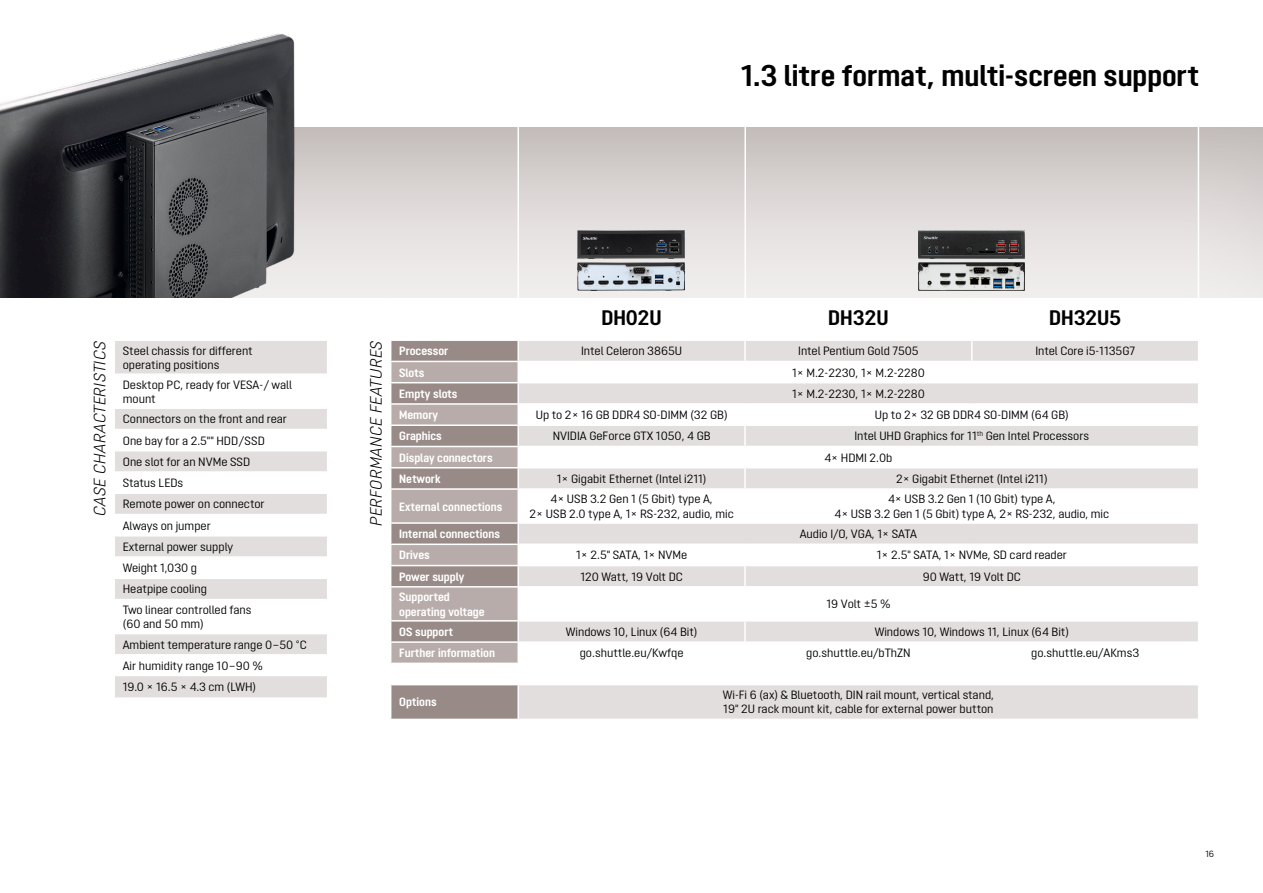
<style>
.page{position:relative;width:1263px;height:893px;background:#fff}
.page>*{position:absolute;margin:0;border:0;box-sizing:border-box;transform-origin:0 0}
.t1{font:700 30px "Opinion Pro";color:#000}
.t2{font:700 21px "Opinion Pro";color:#000}
.t3{font:italic 300 16.5px "Opinion Pro";letter-spacing:.02em;color:#000}
.t4{font:12px/21.1px "Opinion Pro";color:#000}
.t5{font:700 12px/14.4px "Opinion Pro";color:#fff}
.t6{font:9px "Opinion Pro";color:#000}
</style>
<div class="page">
<div style="left:0;top:126px;width:1263px;height:172px;background:#000;opacity:.1"></div>
<hr style="left:1198px;top:128px;width:1px;height:170px;background:#fff">
<img style="left:578px;top:230px;width:106px;height:29px">
<img style="left:918px;top:230px;width:107px;height:29px">
<img style="left:578px;top:262px;width:106px;height:29px">
<img style="left:918px;top:262px;width:107px;height:28px">
<hr style="left:744px;top:128px;width:2px;height:170px;background:#fff">
<hr style="left:517px;top:128px;width:2px;height:170px;background:#fff">
<div style="left:115px;top:341px;width:212px;height:356px;background:#e2dedd"></div>
<svg style="left:115px;top:375px;width:212px;height:301px"></svg>
<hr style="left:114px;top:373px;width:213px;height:2px;background:#fff">
<hr style="left:114px;top:407px;width:213px;height:2px;background:#fff">
<hr style="left:114px;top:429px;width:213px;height:1px;background:#fff">
<hr style="left:114px;top:450px;width:213px;height:1px;background:#fff">
<hr style="left:114px;top:471px;width:213px;height:2px;background:#fff">
<hr style="left:114px;top:492px;width:213px;height:2px;background:#fff">
<hr style="left:114px;top:514px;width:213px;height:1px;background:#fff">
<hr style="left:114px;top:535px;width:213px;height:1px;background:#fff">
<hr style="left:114px;top:556px;width:213px;height:2px;background:#fff">
<hr style="left:114px;top:578px;width:213px;height:1px;background:#fff">
<hr style="left:114px;top:599px;width:213px;height:1px;background:#fff">
<hr style="left:114px;top:633px;width:213px;height:1px;background:#fff">
<hr style="left:114px;top:654px;width:213px;height:2px;background:#fff">
<div style="left:391px;top:685px;width:126px;height:34px;background:#988a86"></div>
<div style="left:519px;top:341px;width:679px;height:378px;background:#e2dedd"></div>
<svg style="left:519px;top:362px;width:679px;height:322px"></svg>
<hr style="left:744px;top:341px;width:2px;height:20px;background:#fff">
<svg style="left:971px;top:341px;width:1px;height:20px"></svg>
<hr style="left:518px;top:361px;width:227px;height:1px;background:#fff">
<hr style="left:745px;top:361px;width:227px;height:1px;background:#fff">
<hr style="left:972px;top:361px;width:227px;height:1px;background:#fff">
<hr style="left:518px;top:382px;width:227px;height:1px;background:#fff">
<hr style="left:745px;top:382px;width:227px;height:1px;background:#fff">
<hr style="left:972px;top:382px;width:227px;height:1px;background:#fff">
<hr style="left:518px;top:403px;width:227px;height:2px;background:#fff">
<hr style="left:745px;top:403px;width:227px;height:2px;background:#fff">
<svg style="left:744px;top:405px;width:2px;height:19px"></svg>
<hr style="left:972px;top:403px;width:227px;height:2px;background:#fff">
<hr style="left:518px;top:424px;width:227px;height:2px;background:#fff">
<hr style="left:745px;top:424px;width:227px;height:2px;background:#fff">
<hr style="left:744px;top:426px;width:2px;height:20px;background:#fff">
<hr style="left:972px;top:424px;width:227px;height:2px;background:#fff">
<hr style="left:518px;top:446px;width:227px;height:1px;background:#fff">
<hr style="left:745px;top:446px;width:227px;height:1px;background:#fff">
<hr style="left:972px;top:446px;width:227px;height:1px;background:#fff">
<hr style="left:518px;top:467px;width:227px;height:1px;background:#fff">
<hr style="left:745px;top:467px;width:227px;height:1px;background:#fff">
<hr style="left:744px;top:468px;width:2px;height:20px;background:#fff">
<hr style="left:972px;top:467px;width:227px;height:1px;background:#fff">
<hr style="left:518px;top:488px;width:227px;height:2px;background:#fff">
<hr style="left:745px;top:488px;width:227px;height:2px;background:#fff">
<hr style="left:744px;top:490px;width:2px;height:32px;background:#fff">
<hr style="left:972px;top:488px;width:227px;height:2px;background:#fff">
<hr style="left:518px;top:522px;width:227px;height:2px;background:#fff">
<hr style="left:745px;top:522px;width:227px;height:2px;background:#fff">
<hr style="left:972px;top:522px;width:227px;height:2px;background:#fff">
<hr style="left:518px;top:544px;width:227px;height:1px;background:#fff">
<hr style="left:745px;top:544px;width:227px;height:1px;background:#fff">
<hr style="left:744px;top:545px;width:2px;height:20px;background:#fff">
<hr style="left:972px;top:544px;width:227px;height:1px;background:#fff">
<hr style="left:518px;top:565px;width:227px;height:1px;background:#fff">
<hr style="left:745px;top:565px;width:227px;height:1px;background:#fff">
<hr style="left:744px;top:566px;width:2px;height:20px;background:#fff">
<hr style="left:972px;top:565px;width:227px;height:1px;background:#fff">
<hr style="left:518px;top:586px;width:227px;height:2px;background:#fff">
<hr style="left:745px;top:586px;width:227px;height:2px;background:#fff">
<hr style="left:972px;top:586px;width:227px;height:2px;background:#fff">
<hr style="left:518px;top:620px;width:227px;height:2px;background:#fff">
<hr style="left:745px;top:620px;width:227px;height:2px;background:#fff">
<svg style="left:744px;top:622px;width:2px;height:19px"></svg>
<hr style="left:972px;top:620px;width:227px;height:2px;background:#fff">
<hr style="left:518px;top:641px;width:227px;height:2px;background:#fff">
<hr style="left:745px;top:641px;width:227px;height:2px;background:#fff">
<hr style="left:744px;top:643px;width:2px;height:20px;background:#fff">
<hr style="left:972px;top:641px;width:227px;height:2px;background:#fff">
<hr style="left:518px;top:663px;width:227px;height:1px;background:#fff">
<hr style="left:745px;top:663px;width:227px;height:1px;background:#fff">
<hr style="left:744px;top:664px;width:2px;height:20px;background:#fff">
<hr style="left:972px;top:663px;width:227px;height:1px;background:#fff">
<svg style="left:971px;top:643px;width:1px;height:41px"></svg>
<svg style="left:391px;top:341px;width:128px;height:322px;background:#afa3a0"></svg>
<hr style="left:518px;top:684px;width:227px;height:1px;background:#fff">
<hr style="left:745px;top:684px;width:227px;height:1px;background:#fff">
<hr style="left:972px;top:684px;width:227px;height:1px;background:#fff">
<img style="left:0;top:33px;width:312px;height:265px">
<h1 class="t1" style="left:741px;top:58px;width:460px">1.3 litre format, multi-screen support</h1>
<h3 class="t3" style="left:90px;top:516px;width:176px;rotate:-90deg">CASE CHARACTERISTICS</h3>
<p class="t4" style="left:123px;top:343px;width:131px;line-height:14.4px">Steel chassis for different operating positions</p>
<p class="t4" style="left:123px;top:377px;width:171px;line-height:14.4px">Desktop PC, ready for VESA-/ wall mount</p>
<p class="t4" style="left:123px;top:408px;width:166px">Connectors on the front and rear<br>One bay for a 2.5"" HDD/SSD<br>One slot for an NVMe SSD<br>Status LEDs<br>Remote power on connector<br>Always on jumper<br>External power supply<br>Weight 1,030 g<br>Heatpipe cooling<br>Two linear controlled fans</p>
<p class="t4" style="left:123px;top:614px;width:185px">(60 and 50 mm)<br>Ambient temperature range 0–50 °C<br>Air humidity range 10–90 %<br>19.0 × 16.5 × 4.3 cm (LWH)</p>
<h2 class="t2" style="left:601px;top:305px;width:62px">DH02U</h2>
<h2 class="t2" style="left:828px;top:305px;width:62px">DH32U</h2>
<h2 class="t2" style="left:1049px;top:305px;width:73px">DH32U5</h2>
<h3 class="t3" style="left:367px;top:526px;width:187px;rotate:-90deg">PERFORMANCE FEATURES</h3>
<p class="t5" style="left:399px;top:344px;width:51px">Processor</p>
<p class="t4" style="left:581px;top:340px;width:103px">Intel Celeron 3865U</p>
<p class="t4" style="left:798px;top:340px;width:122px">Intel Pentium Gold 7505</p>
<p class="t4" style="left:1035px;top:340px;width:101px">Intel Core i5-1135G7</p>
<p class="t5" style="left:399px;top:365px;width:27px">Slots</p>
<p class="t4" style="left:792px;top:362px;width:134px">1× M.2-2230, 1× M.2-2280</p>
<p class="t5" style="left:399px;top:386px;width:60px">Empty slots</p>
<p class="t4" style="left:792px;top:383px;width:134px">1× M.2-2230, 1× M.2-2280</p>
<p class="t5" style="left:399px;top:408px;width:40px">Memory</p>
<p class="t4" style="left:536px;top:404px;width:193px">Up to 2× 16 GB DDR4 SO-DIMM (32 GB)</p>
<p class="t4" style="left:875px;top:404px;width:195px">Up to 2× 32 GB DDR4 SO-DIMM (64 GB)</p>
<p class="t5" style="left:399px;top:429px;width:44px">Graphics</p>
<p class="t4" style="left:553px;top:426px;width:159px">NVIDIA GeForce GTX 1050, 4 GB</p>
<p class="t4" style="left:854px;top:426px;width:236px">Intel UHD Graphics for 11<sup>th</sup> Gen Intel Processors</p>
<p class="t5" style="left:399px;top:450px;width:95px">Display connectors</p>
<p class="t4" style="left:824px;top:447px;width:70px">4× HDMI 2.0b</p>
<p class="t5" style="left:399px;top:471px;width:43px">Network</p>
<p class="t4" style="left:557px;top:468px;width:151px">1× Gigabit Ethernet (Intel i211)</p>
<p class="t4" style="left:896px;top:468px;width:153px">2× Gigabit Ethernet (Intel i211)</p>
<p class="t5" style="left:399px;top:499px;width:105px">External connections</p>
<p class="t4" style="left:530px;top:492px;width:206px;line-height:14.4px;text-align:center">4× USB 3.2 Gen 1 (5 Gbit) type A,<br>2× USB 2.0 type A, 1× RS-232, audio, mic</p>
<p class="t4" style="left:834px;top:492px;width:276px;line-height:14.4px;text-align:center">4× USB 3.2 Gen 1 (10 Gbit) type A,<br>4× USB 3.2 Gen 1 (5 Gbit) type A, 2× RS-232, audio, mic</p>
<p class="t5" style="left:399px;top:527px;width:102px">Internal connections</p>
<p class="t4" style="left:800px;top:523px;width:119px">Audio I/O, VGA, 1× SATA</p>
<p class="t5" style="left:399px;top:548px;width:32px">Drives</p>
<p class="t4" style="left:576px;top:545px;width:113px">1× 2.5" SATA, 1× NVMe</p>
<p class="t4" style="left:877px;top:545px;width:192px">1× 2.5" SATA, 1× NVMe, SD card reader</p>
<p class="t5" style="left:399px;top:569px;width:67px">Power supply</p>
<p class="t4" style="left:580px;top:566px;width:104px">120 Watt, 19 Volt DC</p>
<p class="t4" style="left:923px;top:566px;width:100px">90 Watt, 19 Volt DC</p>
<p class="t5" style="left:399px;top:590px;width:87px">Supported operating voltage</p>
<p class="t4" style="left:826px;top:593px;width:66px">19 Volt ±5 %</p>
<p class="t5" style="left:399px;top:624px;width:55px">OS support</p>
<p class="t4" style="left:566px;top:621px;width:133px">Windows 10, Linux (64 Bit)</p>
<p class="t4" style="left:875px;top:621px;width:196px">Windows 10, Windows 11, Linux (64 Bit)</p>
<p class="t5" style="left:399px;top:646px;width:97px">Further information</p>
<p class="t4" style="left:580px;top:642px;width:105px">go.shuttle.eu/Kwfqe</p>
<p class="t4" style="left:806px;top:642px;width:106px">go.shuttle.eu/bThZN</p>
<p class="t4" style="left:1031px;top:642px;width:110px">go.shuttle.eu/AKms3</p>
<p class="t5" style="left:399px;top:695px;width:39px">Options</p>
<p class="t4" style="left:723px;top:687px;width:273px;line-height:14.4px">Wi-Fi 6 (ax) &amp; Bluetooth, DIN rail mount, vertical stand,<br>19" 2U rack mount kit, cable for external power button</p>
<p class="t6" style="left:1205px;top:849px;width:10px">16</p>
</div>
